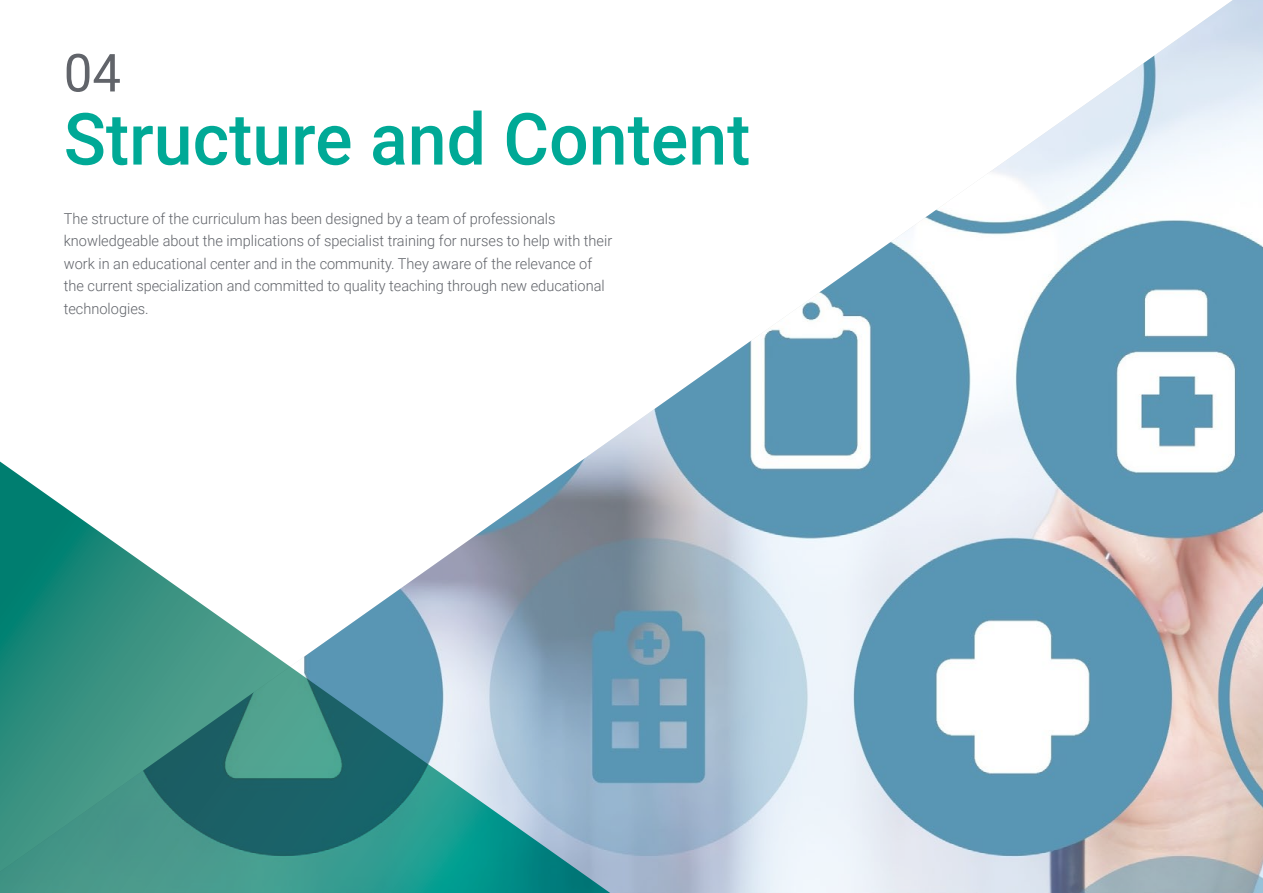
<style>
.page{position:relative;width:1263px;height:893px;background:#fff}
.page>*{position:absolute;margin:0;border:0;box-sizing:border-box;transform-origin:0 0}
.t1{font:500 72px "Roboto";color:#00a996}
.t2{font:52.5px "Roboto";color:#61646a}
.t3{font:300 15px/22.5px "Roboto";color:#61646a}
</style>
<div class="page">
<img style="left:602px;top:0;width:661px;height:893px">
<svg style="left:0;top:446px;width:640px;height:447px"></svg>
<h2 class="t2" style="left:64px;top:36px;width:59px">04</h2>
<h1 class="t1" style="left:64px;top:89px;width:688px">Structure and Content</h1>
<p class="t3" style="left:64px;top:207px;width:550px">The structure of the curriculum has been designed by a team of professionals knowledgeable about the implications of specialist training for nurses to help with their work in an educational center and in the community. They aware of the relevance of the current specialization and committed to quality teaching through new educational technologies.</p>
</div>
